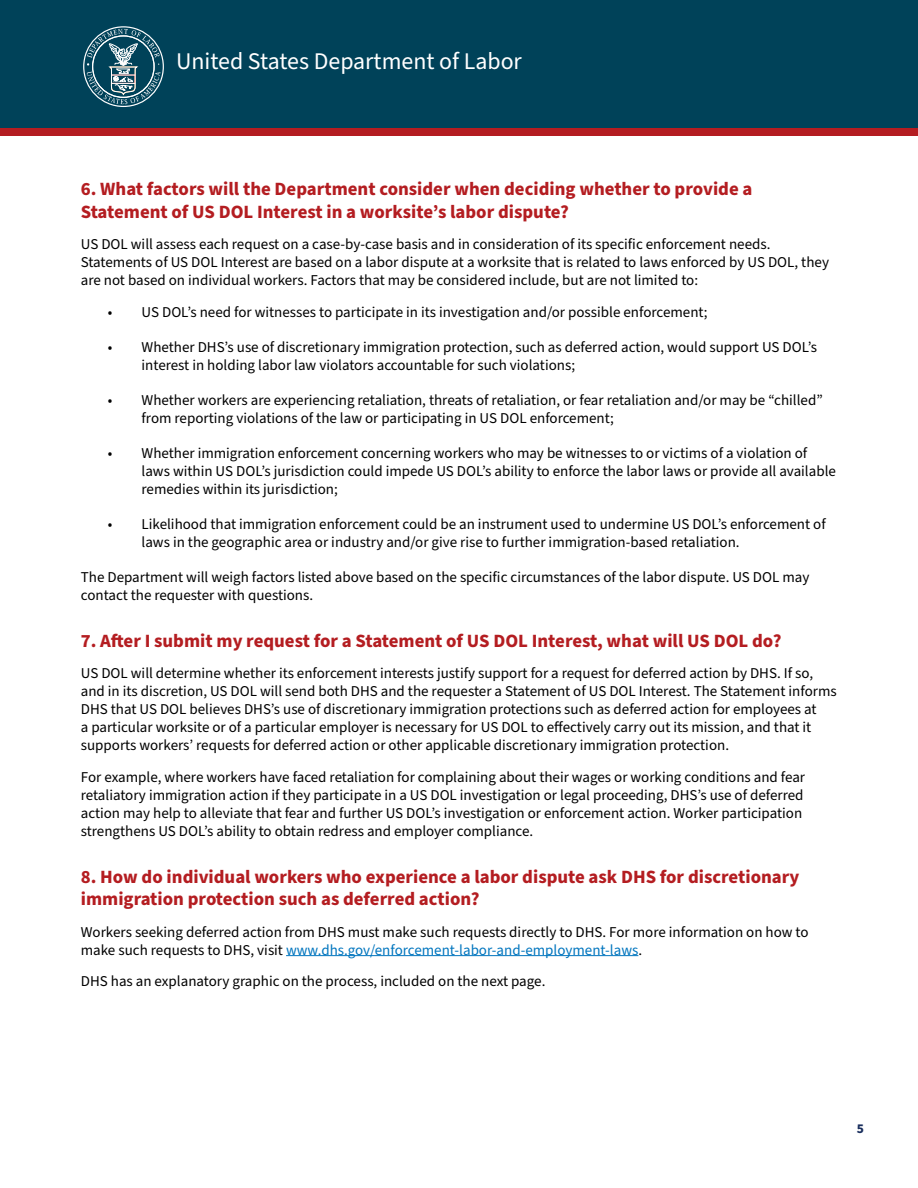
<style>
.page{position:relative;width:918px;height:1188px;background:#fff}
.page>*{position:absolute;margin:0;border:0;box-sizing:border-box;transform-origin:0 0}
.t1{font:23.85px "Source Sans Pro";color:#fff}
.t2{font:700 18.75px/22.5px "Source Sans Pro";color:#b41d21}
.t3{font:15px/18px "Source Sans Pro";color:#000}
.t4{font:700 13.5px "Source Sans Pro";color:#192e5d}
.s1{color:#0075be}
</style>
<div class="page">
<div style="left:0;top:0;width:918px;height:128px;background:#004259"></div>
<div style="left:0;top:128px;width:918px;height:8px;background:#b41d21"></div>
<div style="left:83px;top:26px;width:81px;height:81px;border:1px solid #fff;border-radius:50%"></div>
<svg style="left:87px;top:29px;width:73px;height:75px"></svg>
<hr style="left:286px;top:955px;width:352px;height:1px;background:#0075be">
<h1 class="t1" style="left:176px;top:46px;width:347px">United States Department of Labor</h1>
<h3 class="t2" style="left:81px;top:178px;width:673px">6. What factors will the Department consider when deciding whether to provide a<br>Statement of US DOL Interest in a worksite’s labor dispute?</h3>
<p class="t3" style="left:81px;top:236px;width:750px">US DOL will assess each request on a case-by-case basis and in consideration of its specific enforcement needs.<br>Statements of US DOL Interest are based on a labor dispute at a worksite that is related to laws enforced by US DOL, they are not based on individual workers. Factors that may be considered include, but are not limited to:</p>
<p class="t3" style="left:108px;top:303px;width:601px">• US DOL’s need for witnesses to participate in its investigation and/or possible enforcement;</p>
<p class="t3" style="left:142px;top:338px;width:677px;text-indent:-34px">• Whether DHS’s use of discretionary immigration protection, such as deferred action, would support US DOL’s interest in holding labor law violators accountable for such violations;</p>
<p class="t3" style="left:142px;top:391px;width:683px;text-indent:-34px">• Whether workers are experiencing retaliation, threats of retaliation, or fear retaliation and/or may be “chilled” from reporting violations of the law or participating in US DOL enforcement;</p>
<p class="t3" style="left:142px;top:444px;width:696px;text-indent:-34px">• Whether immigration enforcement concerning workers who may be witnesses to or victims of a violation of laws within US DOL’s jurisdiction could impede US DOL’s ability to enforce the labor laws or provide all available remedies within its jurisdiction;</p>
<p class="t3" style="left:142px;top:515px;width:686px;text-indent:-34px">• Likelihood that immigration enforcement could be an instrument used to undermine US DOL’s enforcement of laws in the geographic area or industry and/or give rise to further immigration-based retaliation.</p>
<p class="t3" style="left:81px;top:568px;width:730px">The Department will weigh factors listed above based on the specific circumstances of the labor dispute. US DOL may contact the requester with questions.</p>
<h3 class="t2" style="left:81px;top:630px;width:702px">7. After I submit my request for a Statement of US DOL Interest, what will US DOL do?</h3>
<p class="t3" style="left:81px;top:665px;width:757px">US DOL will determine whether its enforcement interests justify support for a request for deferred action by DHS. If so, and in its discretion, US DOL will send both DHS and the requester a Statement of US DOL Interest. The Statement informs DHS that US DOL believes DHS’s use of discretionary immigration protections such as deferred action for employees at<br>a particular worksite or of a particular employer is necessary for US DOL to effectively carry out its mission, and that it supports workers’ requests for deferred action or other applicable discretionary immigration protection.</p>
<p class="t3" style="left:81px;top:768px;width:726px">For example, where workers have faced retaliation for complaining about their wages or working conditions and fear retaliatory immigration action if they participate in a US DOL investigation or legal proceeding, DHS’s use of deferred action may help to alleviate that fear and further US DOL’s investigation or enforcement action. Worker participation strengthens US DOL’s ability to obtain redress and employer compliance.</p>
<h3 class="t2" style="left:81px;top:866px;width:720px">8. How do individual workers who experience a labor dispute ask DHS for discretionary immigration protection such as deferred action?</h3>
<p class="t3" style="left:81px;top:923px;width:729px">Workers seeking deferred action from DHS must make such requests directly to DHS. For more information on how to make such requests to DHS, visit <span class="s1">www.dhs.gov/enforcement-labor-and-employment-laws</span>.</p>
<p class="t3" style="left:81px;top:973px;width:466px">DHS has an explanatory graphic on the process, included on the next page.</p>
<p class="t4" style="left:857px;top:1119px;width:9px">5</p>
</div>
